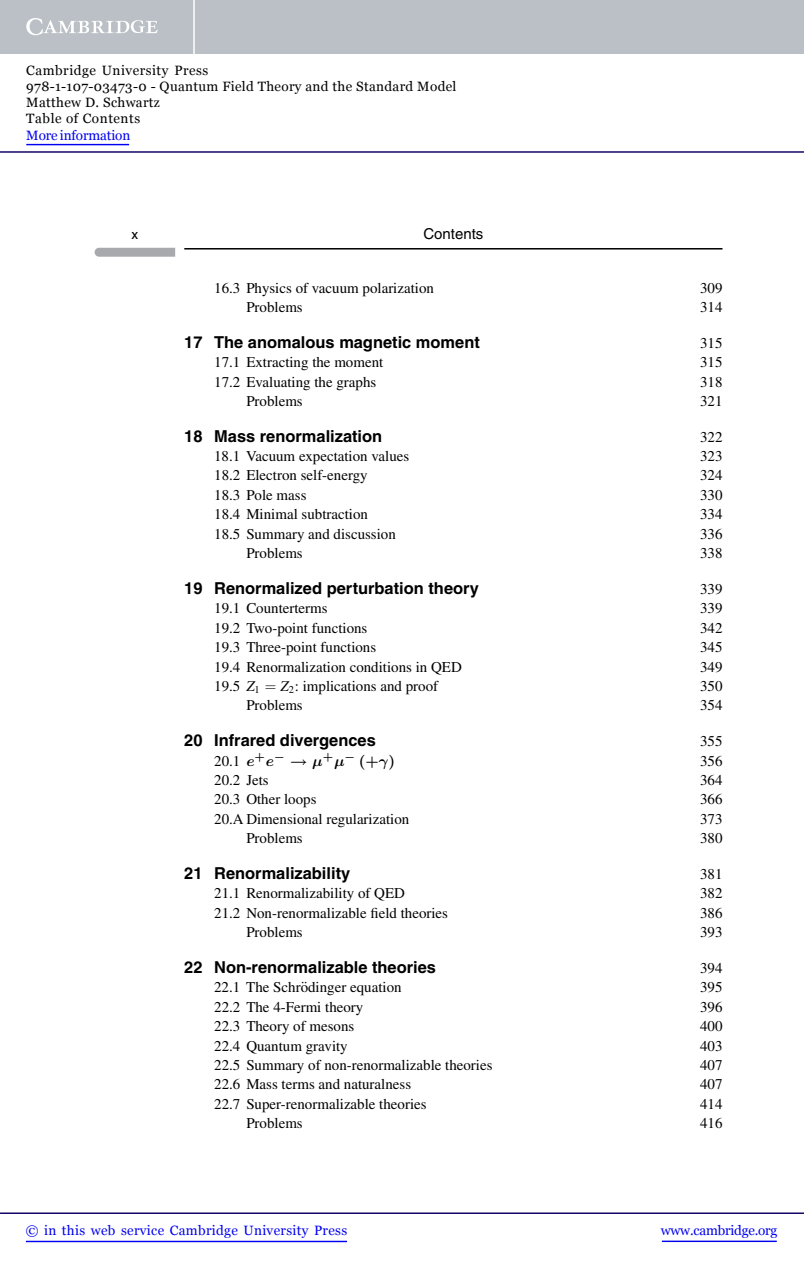
<style>
.page{position:relative;width:804px;height:1264px;background:#fff}
.page>*{position:absolute;margin:0;border:0;box-sizing:border-box;transform-origin:0 0}
.t1{font:700 16.5px "Helvetica";color:#000}
.t2{font:15px "Times";color:#000}
.t3{font:15px "CMMIB10";color:#000}
.t4{font:15px "Helvetica";color:#000}
.t5{font:13.5px/16.2px "Georgia";letter-spacing:.025em;color:#000}
.t6{font:13.5px "Georgia";letter-spacing:.025em;color:#0000f1}
.t7{font:13.5px "Georgia";letter-spacing:-.015em;color:#0000f1}
.t8{font:13.5px "Georgia";letter-spacing:-.01em;color:#0000f1}
.t9{font:13.5px "Helvetica";color:#000}
.s1{font-style:italic}
.s2{font-family:"CMR10"}
.s3{font-family:"Times"}
.s4{font-family:"CMBSY10"}
.s5{font-family:"CMBX10"}
</style>
<div class="page">
<svg style="left:95px;top:248px;width:80px;height:9px"></svg>
<hr style="left:184px;top:248px;width:538px;height:1px;background:#000">
<div style="left:0;top:0;width:804px;height:54px;background:#bac0c6"></div>
<svg style="left:26px;top:18px;width:132px;height:17px"></svg>
<hr style="left:193px;top:0;width:2px;height:54px;background:#fff">
<hr style="left:0;top:151px;width:804px;height:2px;background:#150666">
<hr style="left:662px;top:1240px;width:114px;height:2px;background:#0000f1">
<hr style="left:0;top:1212px;width:804px;height:1px;background:#150666">
<hr style="left:26px;top:1240px;width:321px;height:2px;background:#0000f1">
<hr style="left:26px;top:144px;width:103px;height:1px;background:#0000f1">
<p class="t5" style="left:26px;top:62px;width:431px">Cambridge University Press<br>978-1-107-03473-0 - Quantum Field Theory and the Standard Model<br>Matthew D. Schwartz<br>Table of Contents</p>
<p class="t8" style="left:26px;top:127px;width:105px">More information</p>
<p class="t9" style="left:132px;top:229px;width:8px">x</p>
<p class="t4" style="left:423px;top:228px;width:61px">Contents</p>
<p class="t2" style="left:214px;top:282px;width:221px">16.3 Physics of vacuum polarization</p>
<p class="t2" style="left:700px;top:282px;width:24px">309</p>
<p class="t2" style="left:246px;top:301px;width:58px">Problems</p>
<p class="t2" style="left:700px;top:301px;width:24px">314</p>
<p class="t1" style="left:184px;top:336px;width:297px">17 The anomalous magnetic moment</p>
<p class="t2" style="left:700px;top:337px;width:24px">315</p>
<p class="t2" style="left:214px;top:356px;width:171px">17.1 Extracting the moment</p>
<p class="t2" style="left:700px;top:356px;width:24px">315</p>
<p class="t2" style="left:214px;top:376px;width:164px">17.2 Evaluating the graphs</p>
<p class="t2" style="left:700px;top:376px;width:24px">318</p>
<p class="t2" style="left:246px;top:395px;width:58px">Problems</p>
<p class="t2" style="left:700px;top:395px;width:24px">321</p>
<p class="t1" style="left:184px;top:430px;width:199px">18 Mass renormalization</p>
<p class="t2" style="left:700px;top:431px;width:24px">322</p>
<p class="t2" style="left:214px;top:450px;width:196px">18.1 Vacuum expectation values</p>
<p class="t2" style="left:700px;top:450px;width:24px">323</p>
<p class="t2" style="left:214px;top:470px;width:155px">18.2 Electron self-energy</p>
<p class="t2" style="left:700px;top:470px;width:24px">324</p>
<p class="t2" style="left:214px;top:489px;width:94px">18.3 Pole mass</p>
<p class="t2" style="left:700px;top:489px;width:24px">330</p>
<p class="t2" style="left:214px;top:509px;width:155px">18.4 Minimal subtraction</p>
<p class="t2" style="left:700px;top:509px;width:24px">334</p>
<p class="t2" style="left:214px;top:528px;width:183px">18.5 Summary and discussion</p>
<p class="t2" style="left:700px;top:528px;width:24px">336</p>
<p class="t2" style="left:246px;top:547px;width:58px">Problems</p>
<p class="t2" style="left:700px;top:547px;width:24px">338</p>
<p class="t1" style="left:184px;top:582px;width:296px">19 Renormalized perturbation theory</p>
<p class="t2" style="left:700px;top:583px;width:24px">339</p>
<p class="t2" style="left:214px;top:603px;width:115px">19.1 Counterterms</p>
<p class="t2" style="left:700px;top:603px;width:24px">339</p>
<p class="t2" style="left:214px;top:622px;width:155px">19.2 Two-point functions</p>
<p class="t2" style="left:700px;top:622px;width:24px">342</p>
<p class="t2" style="left:214px;top:641px;width:164px">19.3 Three-point functions</p>
<p class="t2" style="left:700px;top:641px;width:24px">345</p>
<p class="t2" style="left:214px;top:661px;width:249px">19.4 Renormalization conditions in QED</p>
<p class="t2" style="left:700px;top:661px;width:24px">349</p>
<p class="t2" style="left:214px;top:680px;width:225px">19.5 <span class="s1">Z</span><sub>1</sub> <span class="s2">=</span> <span class="s1">Z</span><sub>2</sub>: implications and proof</p>
<p class="t2" style="left:700px;top:680px;width:24px">350</p>
<p class="t2" style="left:246px;top:700px;width:58px">Problems</p>
<p class="t2" style="left:700px;top:700px;width:24px">354</p>
<p class="t1" style="left:184px;top:734px;width:193px">20 Infrared divergences</p>
<p class="t2" style="left:700px;top:735px;width:24px">355</p>
<p class="t3" style="left:214px;top:751px;width:183px"><span class="s3">20.1</span> e<sup>+</sup>e<sup>−</sup> <span class="s4">→</span> μ<sup>+</sup>μ<sup>−</sup> <span class="s5">(+</span>γ<span class="s5">)</span></p>
<p class="t2" style="left:700px;top:755px;width:24px">356</p>
<p class="t2" style="left:214px;top:774px;width:56px">20.2 Jets</p>
<p class="t2" style="left:700px;top:774px;width:24px">364</p>
<p class="t2" style="left:214px;top:794px;width:104px">20.3 Other loops</p>
<p class="t2" style="left:700px;top:794px;width:24px">366</p>
<p class="t2" style="left:214px;top:813px;width:197px">20.A Dimensional regularization</p>
<p class="t2" style="left:700px;top:813px;width:24px">373</p>
<p class="t2" style="left:246px;top:832px;width:58px">Problems</p>
<p class="t2" style="left:700px;top:832px;width:24px">380</p>
<p class="t1" style="left:184px;top:867px;width:167px">21 Renormalizability</p>
<p class="t2" style="left:700px;top:868px;width:24px">381</p>
<p class="t2" style="left:214px;top:887px;width:192px">21.1 Renormalizability of QED</p>
<p class="t2" style="left:700px;top:887px;width:24px">382</p>
<p class="t2" style="left:214px;top:907px;width:235px">21.2 Non-renormalizable field theories</p>
<p class="t2" style="left:700px;top:907px;width:24px">386</p>
<p class="t2" style="left:246px;top:926px;width:58px">Problems</p>
<p class="t2" style="left:700px;top:926px;width:24px">393</p>
<p class="t1" style="left:184px;top:961px;width:253px">22 Non-renormalizable theories</p>
<p class="t2" style="left:700px;top:962px;width:24px">394</p>
<p class="t2" style="left:214px;top:981px;width:189px">22.1 The Schrodinger equation</p>
<p class="t2" style="left:302px;top:981px;width:6px">¨</p>
<p class="t2" style="left:700px;top:981px;width:24px">395</p>
<p class="t2" style="left:214px;top:1001px;width:151px">22.2 The 4-Fermi theory</p>
<p class="t2" style="left:700px;top:1001px;width:24px">396</p>
<p class="t2" style="left:214px;top:1020px;width:142px">22.3 Theory of mesons</p>
<p class="t2" style="left:700px;top:1020px;width:24px">400</p>
<p class="t2" style="left:214px;top:1040px;width:135px">22.4 Quantum gravity</p>
<p class="t2" style="left:700px;top:1040px;width:24px">403</p>
<p class="t2" style="left:214px;top:1059px;width:280px">22.5 Summary of non-renormalizable theories</p>
<p class="t2" style="left:700px;top:1059px;width:24px">407</p>
<p class="t2" style="left:214px;top:1078px;width:198px">22.6 Mass terms and naturalness</p>
<p class="t2" style="left:700px;top:1078px;width:24px">407</p>
<p class="t2" style="left:214px;top:1098px;width:214px">22.7 Super-renormalizable theories</p>
<p class="t2" style="left:700px;top:1098px;width:24px">414</p>
<p class="t2" style="left:246px;top:1117px;width:58px">Problems</p>
<p class="t2" style="left:700px;top:1117px;width:24px">416</p>
<p class="t6" style="left:26px;top:1222px;width:323px">© in this web service Cambridge University Press</p>
<p class="t7" style="left:661px;top:1222px;width:118px">www.cambridge.org</p>
</div>
